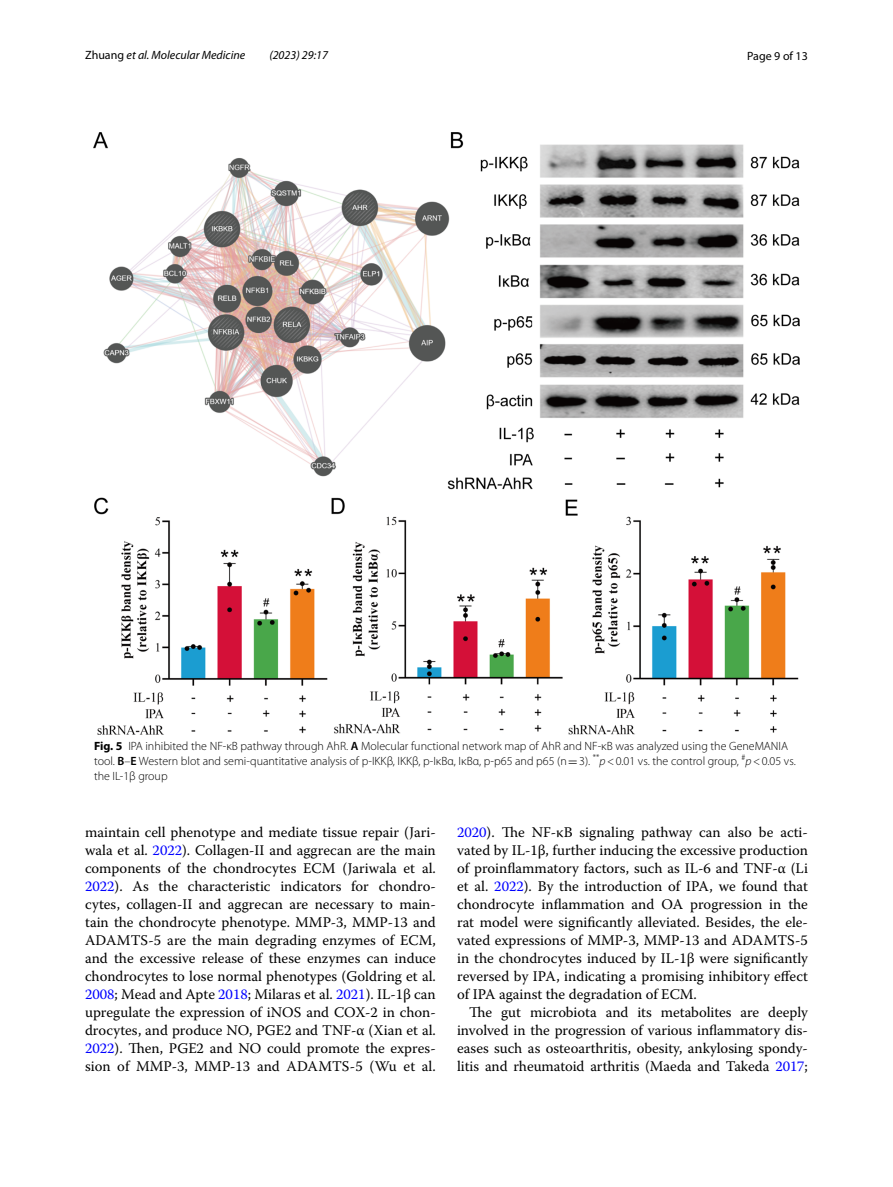
<style>
.page{position:relative;width:893px;height:1187px;background:#fff}
.page>*{position:absolute;margin:0;border:0;box-sizing:border-box;transform-origin:0 0}
.t1{font:14.7px/18px "Warnock Pro";color:#000;text-align:justify}
.t2{font:300 12px/15px "Myriad Pro";color:#000}
.t3{font:italic 12px "Myriad Pro";color:#000}
.t4{font:12px "Myriad Pro";color:#000}
.s1{font-style:normal}
.s2{font-weight:700}
.s3{font-weight:600}
.s4{font-family:"MTSY";font-weight:400}
.s5{font-style:italic}
.s6{color:#00f}
</style>
<div class="page">
<img style="left:94px;top:133px;width:705px;height:601px">
<p class="t3" style="left:85px;top:48px;width:162px"><span class="s1">Zhuang</span> et al. Molecular Medicine</p>
<p class="t3" style="left:269px;top:48px;width:60px">(2023) 29:17</p>
<p class="t4" style="left:747px;top:48px;width:62px">Page 9 of 13</p>
<p class="t2" style="left:94px;top:738px;width:703px"><span class="s2">Fig. 5</span> IPA inhibited the NF-κB pathway through AhR. <span class="s3">A</span> Molecular functional network map of AhR and NF-κB was analyzed using the GeneMANIA tool. <span class="s3">B</span>–<span class="s3">E</span> Western blot and semi-quantitative analysis of p-IKKβ, IKKβ, p-IκBα, IκBα, p-p65 and p65 (n<span class="s4">=</span>3). <sup>**</sup><span class="s5">p</span>&lt;0.01 vs. the control group, <sup>#</sup><span class="s5">p</span>&lt;0.05 vs. the IL-1β group</p>
<p class="t1" style="left:85px;top:822px;width:352px">maintain cell phenotype and mediate tissue repair (Jari&shy;wala et al. <span class="s6">2022</span>). Collagen-II and aggrecan are the main components of the chondrocytes ECM (Jariwala et al.<br><span class="s6">2022</span>). As the characteristic indicators for chondro&shy;cytes, collagen-II and aggrecan are necessary to main&shy;tain the chondrocyte phenotype. MMP-3, MMP-13 and ADAMTS-5 are the main degrading enzymes of ECM, and the excessive release of these enzymes can induce chondrocytes to lose normal phenotypes (Goldring et al.<br><span class="s6">2008</span>; Mead and Apte <span class="s6">2018</span>; Milaras et al. <span class="s6">2021</span>). IL-1β can upregulate the expression of iNOS and COX-2 in chon&shy;drocytes, and produce NO, PGE2 and TNF-α (Xian et al.<br><span class="s6">2022</span>). Then, PGE2 and NO could promote the expres&shy;sion of MMP-3, MMP-13 and ADAMTS-5 (Wu et al.</p>
<p class="t1" style="left:457px;top:822px;width:352px"><span class="s6">2020</span>). The NF-κB signaling pathway can also be acti&shy;vated by IL-1β, further inducing the excessive production of proinflammatory factors, such as IL-6 and TNF-α (Li et al. <span class="s6">2022</span>). By the introduction of IPA, we found that chondrocyte inflammation and OA progression in the rat model were significantly alleviated. Besides, the ele&shy;vated expressions of MMP-3, MMP-13 and ADAMTS-5 in the chondrocytes induced by IL-1β were significantly reversed by IPA, indicating a promising inhibitory effect of IPA against the degradation of ECM.</p>
<p class="t1" style="left:457px;top:1002px;width:352px;text-indent:12px">The gut microbiota and its metabolites are deeply involved in the progression of various inflammatory dis&shy;eases such as osteoarthritis, obesity, ankylosing spondy&shy;litis and rheumatoid arthritis (Maeda and Takeda <span class="s6">2017</span>;</p>
</div>
